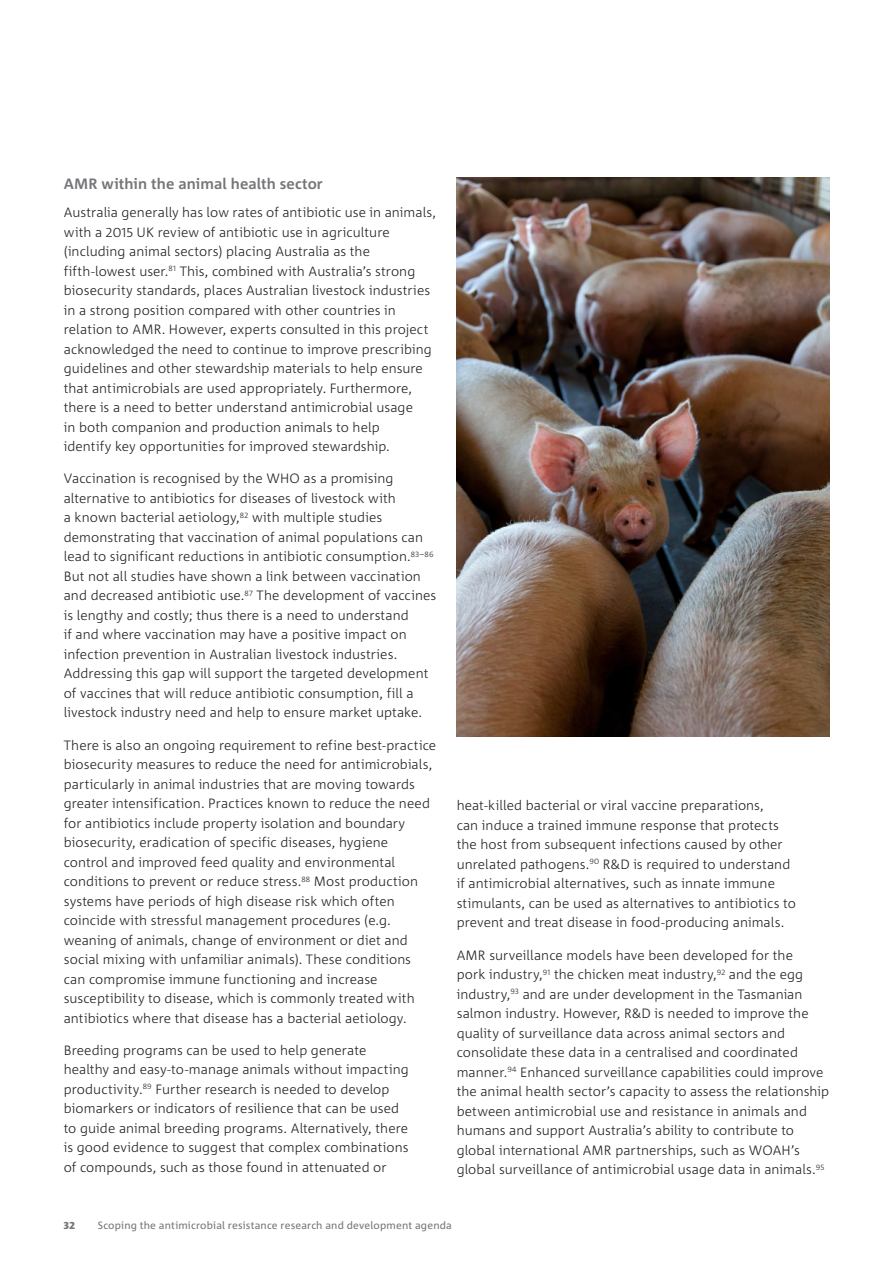
<style>
.page{position:relative;width:893px;height:1263px;background:#fff}
.page>*{position:absolute;margin:0;border:0;box-sizing:border-box;transform-origin:0 0}
.H4_Sub_Subhead{font:700 15px "Corpid C1";letter-spacing:.005em;color:#757679}
.Body_Copy{font:300 13.5px/19.5px "Corpid C1";letter-spacing:.005em;color:#231f20}
.t1{font:10.5px "Corpid C1";letter-spacing:.015em;color:#757679}
.t2{font:800 10.5px "Corpid C1";color:#757679}
</style>
<div class="page">
<img style="left:457px;top:177px;width:372px;height:559px">
<h4 class="H4_Sub_Subhead" style="left:64px;top:174px;width:260px">AMR within the animal health sector</h4>
<p class="Body_Copy" style="left:64px;top:202px;width:374px">Australia generally has low rates of antibiotic use in animals, with a 2015 UK review of antibiotic use in agriculture (including animal sectors) placing Australia as the fifth‑lowest user.<sup>81</sup> This, combined with Australia’s strong biosecurity standards, places Australian livestock industries in a strong position compared with other countries in relation to AMR. However, experts consulted in this project acknowledged the need to continue to improve prescribing guidelines and other stewardship materials to help ensure that antimicrobials are used appropriately. Furthermore, there is a need to better understand antimicrobial usage<br>in both companion and production animals to help<br>identify key opportunities for improved stewardship.</p>
<p class="Body_Copy" style="left:64px;top:468px;width:374px">Vaccination is recognised by the WHO as a promising alternative to antibiotics for diseases of livestock with<br>a known bacterial aetiology,<sup>82</sup> with multiple studies demonstrating that vaccination of animal populations can lead to significant reductions in antibiotic consumption.<sup>83–86<br></sup>But not all studies have shown a link between vaccination and decreased antibiotic use.<sup>87</sup> The development of vaccines is lengthy and costly; thus there is a need to understand<br>if and where vaccination may have a positive impact on infection prevention in Australian livestock industries.<br>Addressing this gap will support the targeted development of vaccines that will reduce antibiotic consumption, fill a livestock industry need and help to ensure market uptake.</p>
<p class="Body_Copy" style="left:64px;top:735px;width:374px">There is also an ongoing requirement to refine best-practice biosecurity measures to reduce the need for antimicrobials, particularly in animal industries that are moving towards greater intensification. Practices known to reduce the need for antibiotics include property isolation and boundary biosecurity, eradication of specific diseases, hygiene<br>control and improved feed quality and environmental conditions to prevent or reduce stress.<sup>88</sup> Most production systems have periods of high disease risk which often coincide with stressful management procedures (e.g. weaning of animals, change of environment or diet and social mixing with unfamiliar animals). These conditions<br>can compromise immune functioning and increase susceptibility to disease, which is commonly treated with antibiotics where that disease has a bacterial aetiology.</p>
<p class="Body_Copy" style="left:64px;top:1040px;width:346px">Breeding programs can be used to help generate healthy and easy-to-manage animals without impacting productivity.<sup>89</sup> Further research is needed to develop biomarkers or indicators of resilience that can be used to guide animal breeding programs. Alternatively, there is good evidence to suggest that complex combinations of compounds, such as those found in attenuated or</p>
<p class="Body_Copy" style="left:457px;top:795px;width:341px">heat-killed bacterial or viral vaccine preparations,<br>can induce a trained immune response that protects the host from subsequent infections caused by other unrelated pathogens.<sup>90</sup> R&amp;D is required to understand if antimicrobial alternatives, such as innate immune stimulants, can be used as alternatives to antibiotics to prevent and treat disease in food-producing animals.</p>
<p class="Body_Copy" style="left:457px;top:945px;width:374px">AMR surveillance models have been developed for the<br>pork industry,<sup>91</sup> the chicken meat industry,<sup>92</sup> and the egg industry,<sup>93</sup> and are under development in the Tasmanian salmon industry. However, R&amp;D is needed to improve the quality of surveillance data across animal sectors and consolidate these data in a centralised and coordinated manner.<sup>94</sup> Enhanced surveillance capabilities could improve the animal health sector’s capacity to assess the relationship between antimicrobial use and resistance in animals and humans and support Australia’s ability to contribute to global international AMR partnerships, such as WOAH’s global surveillance of antimicrobial usage data in animals.<sup>95</sup></p>
<p class="t2" style="left:64px;top:1218px;width:13px">32</p>
<p class="t1" style="left:98px;top:1218px;width:356px">Scoping the antimicrobial resistance research and development agenda</p>
</div>
